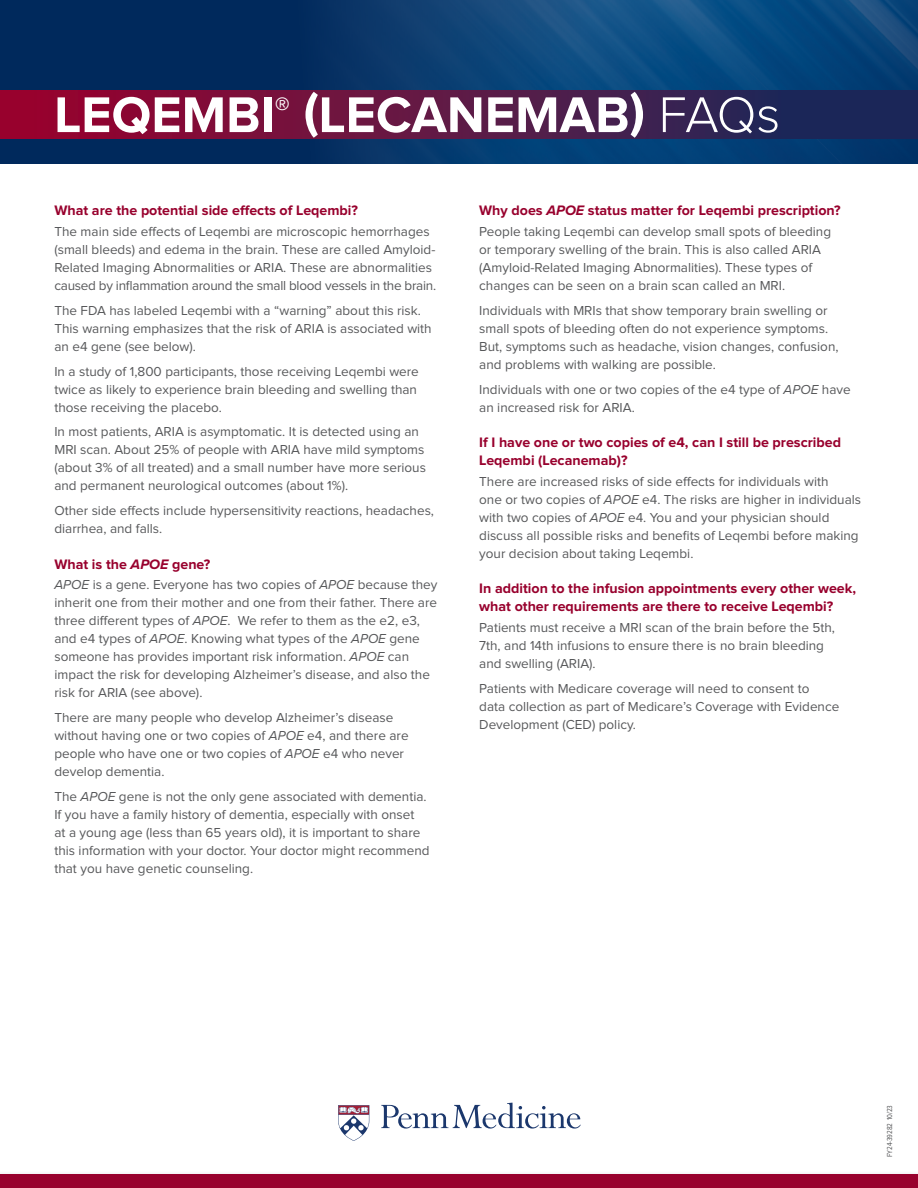
<style>
.page{position:relative;width:918px;height:1188px;background:#fff}
.page>*{position:absolute;margin:0;border:0;box-sizing:border-box;transform-origin:0 0}
.t1{font:700 52.05px "Proxima Nova";color:#fff}
.Subhead{font:700 14.25px/18px "Proxima Nova";color:#98012d}
.Clinical_Trial_-_Body_Copy{font:13.5px/18px "Proxima Nova";color:#57585a}
.Job_Slug{font:7.5px "Proxima Nova Cond";letter-spacing:-.01em;color:#57585a}
.s1{font-weight:300}
.s2{font-style:italic}
</style>
<div class="page">
<img style="left:0;top:0;width:918px;height:163px">
<div style="left:0;top:91px;width:918px;height:47px;background:linear-gradient(to right,#a1032d,#132d5e)"></div>
<svg style="left:381px;top:1103px;width:200px;height:26px"></svg>
<svg style="left:338px;top:1105px;width:32px;height:36px"></svg>
<div style="left:0;top:1170px;width:918px;height:18px;background:#231f20;opacity:.5"></div>
<div style="left:0;top:1175px;width:918px;height:13px;background:#98012d"></div>
<p class="t1" style="left:54px;top:85px;width:727px">LEQEMBI<sup>®</sup> (LECANEMAB) <span class="s1">FAQs</span></p>
<p class="Subhead" style="left:54px;top:202px;width:305px">What are the potential side effects of Leqembi?</p>
<p class="Clinical_Trial_-_Body_Copy" style="left:54px;top:223px;width:383px">The main side effects of Leqembi are microscopic hemorrhages (small bleeds) and edema in the brain. These are called Amyloid-Related Imaging Abnormalities or ARIA. These are abnormalities caused by inflammation around the small blood vessels in the brain.</p>
<p class="Clinical_Trial_-_Body_Copy" style="left:54px;top:302px;width:379px">The FDA has labeled Leqembi with a “warning” about this risk.<br>This warning emphasizes that the risk of ARIA is associated with an e4 gene (see below).</p>
<p class="Clinical_Trial_-_Body_Copy" style="left:54px;top:362px;width:366px">In a study of 1,800 participants, those receiving Leqembi were twice as likely to experience brain bleeding and swelling than those receiving the placebo.</p>
<p class="Clinical_Trial_-_Body_Copy" style="left:54px;top:423px;width:373px">In most patients, ARIA is asymptomatic. It is detected using an MRI scan. About 25% of people with ARIA have mild symptoms (about 3% of all treated) and a small number have more serious and permanent neurological outcomes (about 1%).</p>
<p class="Clinical_Trial_-_Body_Copy" style="left:54px;top:502px;width:381px">Other side effects include hypersensitivity reactions, headaches, diarrhea, and falls.</p>
<p class="Subhead" style="left:54px;top:555px;width:157px">What is the <span class="s2">APOE</span> gene?</p>
<p class="Clinical_Trial_-_Body_Copy" style="left:54px;top:576px;width:384px"><span class="s2">APOE</span> is a gene. Everyone has two copies of <span class="s2">APOE</span> because they inherit one from their mother and one from their father. There are three different types of <span class="s2">APOE</span>. We refer to them as the e2, e3, and e4 types of <span class="s2">APOE</span>. Knowing what types of the <span class="s2">APOE</span> gene someone has provides important risk information. <span class="s2">APOE</span> can impact the risk for developing Alzheimer’s disease, and also the risk for ARIA (see above).</p>
<p class="Clinical_Trial_-_Body_Copy" style="left:54px;top:709px;width:356px">There are many people who develop Alzheimer’s disease without having one or two copies of <span class="s2">APOE</span> e4, and there are people who have one or two copies of <span class="s2">APOE</span> e4 who never develop dementia.</p>
<p class="Clinical_Trial_-_Body_Copy" style="left:54px;top:788px;width:377px">The <span class="s2">APOE</span> gene is not the only gene associated with dementia.<br>If you have a family history of dementia, especially with onset<br>at a young age (less than 65 years old), it is important to share this information with your doctor. Your doctor might recommend that you have genetic counseling.</p>
<p class="Subhead" style="left:479px;top:202px;width:363px">Why does <span class="s2">APOE</span> status matter for Leqembi prescription?</p>
<p class="Clinical_Trial_-_Body_Copy" style="left:479px;top:223px;width:353px">People taking Leqembi can develop small spots of bleeding or temporary swelling of the brain. This is also called ARIA (Amyloid-Related Imaging Abnormalities). These types of changes can be seen on a brain scan called an MRI.</p>
<p class="Clinical_Trial_-_Body_Copy" style="left:479px;top:302px;width:361px">Individuals with MRIs that show temporary brain swelling or small spots of bleeding often do not experience symptoms.<br>But, symptoms such as headache, vision changes, confusion, and problems with walking are possible.</p>
<p class="Clinical_Trial_-_Body_Copy" style="left:479px;top:380px;width:373px">Individuals with one or two copies of the e4 type of <span class="s2">APOE</span> have an increased risk for ARIA.</p>
<p class="Subhead" style="left:479px;top:434px;width:363px">If I have one or two copies of e4, can I still be prescribed<br>Leqembi (Lecanemab)?</p>
<p class="Clinical_Trial_-_Body_Copy" style="left:479px;top:473px;width:383px">There are increased risks of side effects for individuals with<br>one or two copies of <span class="s2">APOE</span> e4. The risks are higher in individuals with two copies of <span class="s2">APOE</span> e4. You and your physician should discuss all possible risks and benefits of Leqembi before making your decision about taking Leqembi.</p>
<p class="Subhead" style="left:479px;top:580px;width:378px">In addition to the infusion appointments every other week, what other requirements are there to receive Leqembi?</p>
<p class="Clinical_Trial_-_Body_Copy" style="left:479px;top:619px;width:357px">Patients must receive a MRI scan of the brain before the 5th,<br>7th, and 14th infusions to ensure there is no brain bleeding and swelling (ARIA).</p>
<p class="Clinical_Trial_-_Body_Copy" style="left:479px;top:680px;width:362px">Patients with Medicare coverage will need to consent to<br>data collection as part of Medicare’s Coverage with Evidence<br>Development (CED) policy.</p>
<p class="Job_Slug" style="left:886px;top:1157px;width:53px;rotate:-90deg">FY24-39282 10/23</p>
</div>
